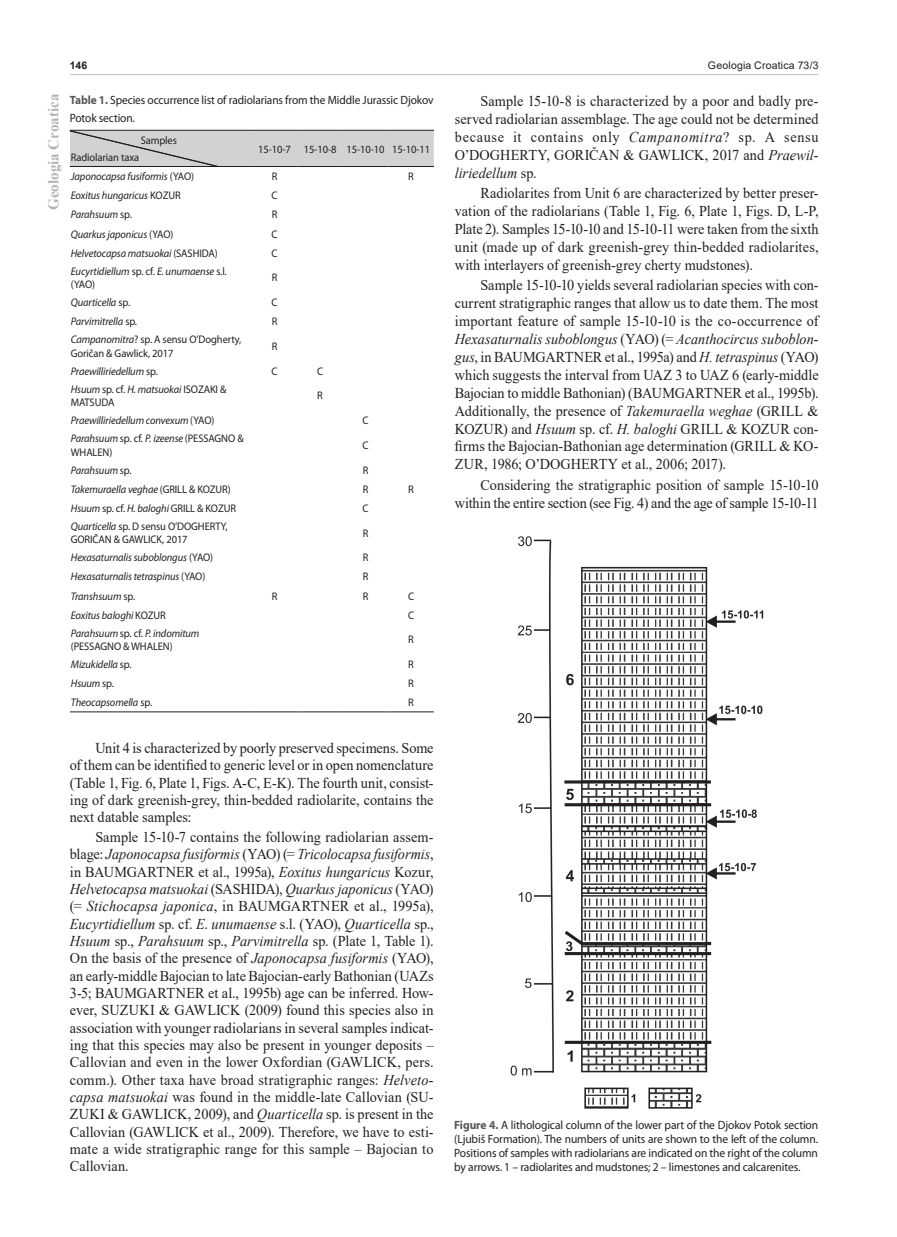
<style>
.page{position:relative;width:897px;height:1237px;background:#fff}
.page>*{position:absolute;margin:0;border:0;box-sizing:border-box;transform-origin:0 0}
.t1{font:15px/17.4px "Times New Roman";color:#231f20;text-align:justify;scale:.95 1}
.t2{font:700 15px "Times New Roman";color:#b2b3b7}
.t3{font:12px/14.1px "Myriad Pro";letter-spacing:-.01em;color:#231f20;text-align:justify;scale:.96 1}
.t4{font:12px/17.2px "Myriad Pro";letter-spacing:-.01em;color:#231f20;scale:.95 1}
.t5{font:italic 10.95px/13.5px "Myriad Pro";letter-spacing:-.01em;color:#231f20;scale:.95 1}
.t6{font:10.95px/13.5px "Myriad Pro";letter-spacing:-.01em;color:#231f20;scale:.95 1}
.t7{font:10.5px "Arial";letter-spacing:.015em;color:#231f20}
.t8{font:700 10.5px "Arial";color:#231f20}
.s1{font-weight:700;color:#57585a}
.s2{font-style:normal}
.s3{font-style:italic}
</style>
<div class="page">
<hr style="left:70px;top:74px;width:748px;height:1px;background:#c7c8ca">
<hr style="left:70px;top:711px;width:182px;height:1px;background:#231f20">
<hr style="left:252px;top:711px;width:45px;height:1px;background:#231f20">
<hr style="left:297px;top:711px;width:46px;height:1px;background:#231f20">
<hr style="left:343px;top:711px;width:45px;height:1px;background:#231f20">
<hr style="left:388px;top:711px;width:45px;height:1px;background:#231f20">
<hr style="left:388px;top:130px;width:46px;height:1px;background:#231f20">
<hr style="left:388px;top:166px;width:46px;height:1px;background:#231f20">
<svg style="left:70px;top:130px;width:363px;height:37px;background:#c6c6c8"></svg>
<img style="left:510px;top:536px;width:254px;height:573px">
<p class="t8" style="left:70px;top:58px;width:19px">146</p>
<p class="t7" style="left:707px;top:58px;width:112px">Geologia Croatica 73/3</p>
<p class="t2" style="left:43px;top:210px;width:118px;rotate:-90deg">Geologia Croatica</p>
<p class="t4" style="left:70px;top:92px;width:384px"><span class="s1">Table 1.</span> Species occurrence list of radiolarians from the Middle Jurassic Djokov<br>Potok section.</p>
<p class="t6" style="left:141px;top:133px;width:40px">Samples</p>
<p class="t6" style="left:71px;top:151px;width:73px">Radiolarian taxa</p>
<p class="t6" style="left:258px;top:142px;width:182px">15-10-7 15-10-8 15-10-10 15-10-11</p>
<p class="t5" style="left:71px;top:170px;width:131px">Japonocapsa fusiformis <span class="s2">(YAO)</span></p>
<p class="t6" style="left:272px;top:170px;width:7px">R</p>
<p class="t6" style="left:408px;top:170px;width:7px">R</p>
<p class="t5" style="left:71px;top:189px;width:117px">Eoxitus hungaricus <span class="s2">KOZUR</span></p>
<p class="t6" style="left:271px;top:189px;width:8px">C</p>
<p class="t5" style="left:71px;top:208px;width:66px">Parahsuum <span class="s2">sp.</span></p>
<p class="t6" style="left:272px;top:208px;width:7px">R</p>
<p class="t5" style="left:71px;top:227px;width:109px">Quarkus japonicus <span class="s2">(YAO)</span></p>
<p class="t6" style="left:271px;top:227px;width:8px">C</p>
<p class="t5" style="left:71px;top:247px;width:156px">Helvetocapsa matsuokai <span class="s2">(SASHIDA)</span></p>
<p class="t6" style="left:271px;top:246px;width:8px">C</p>
<p class="t5" style="left:71px;top:264px;width:166px">Eucyrtidiellum <span class="s2">sp. cf.</span> E. unumaense <span class="s2">s.l. (YAO)</span></p>
<p class="t6" style="left:272px;top:271px;width:7px">R</p>
<p class="t5" style="left:71px;top:296px;width:64px">Quarticella <span class="s2">sp.</span></p>
<p class="t6" style="left:271px;top:296px;width:8px">C</p>
<p class="t5" style="left:71px;top:315px;width:71px">Parvimitrella <span class="s2">sp.</span></p>
<p class="t6" style="left:272px;top:315px;width:7px">R</p>
<p class="t6" style="left:71px;top:333px;width:181px"><span class="s3">Campanomitra</span>? sp. A sensu O’Dogherty,<br>Goričan &amp; Gawlick, 2017</p>
<p class="t6" style="left:272px;top:340px;width:7px">R</p>
<p class="t5" style="left:71px;top:364px;width:93px">Praewilliriedellum <span class="s2">sp.</span></p>
<p class="t6" style="left:271px;top:364px;width:8px">C</p>
<p class="t6" style="left:317px;top:364px;width:8px">C</p>
<p class="t6" style="left:71px;top:382px;width:165px"><span class="s3">Hsuum</span> sp. cf. <span class="s3">H. matsuokai</span> ISOZAKI &amp;<br>MATSUDA</p>
<p class="t6" style="left:317px;top:389px;width:7px">R</p>
<p class="t5" style="left:71px;top:414px;width:153px">Praewilliriedellum convexum <span class="s2">(YAO)</span></p>
<p class="t6" style="left:362px;top:414px;width:8px">C</p>
<p class="t6" style="left:71px;top:432px;width:183px"><span class="s3">Parahsuum</span> sp. cf. <span class="s3">P. izeense</span> (PESSAGNO &amp;<br>WHALEN)</p>
<p class="t6" style="left:362px;top:438px;width:8px">C</p>
<p class="t5" style="left:71px;top:463px;width:66px">Parahsuum <span class="s2">sp.</span></p>
<p class="t6" style="left:363px;top:463px;width:7px">R</p>
<p class="t5" style="left:71px;top:482px;width:170px">Takemuraella veghae <span class="s2">(GRILL &amp; KOZUR)</span></p>
<p class="t6" style="left:363px;top:482px;width:7px">R</p>
<p class="t6" style="left:408px;top:482px;width:7px">R</p>
<p class="t6" style="left:71px;top:501px;width:175px"><span class="s3">Hsuum</span> sp. cf. <span class="s3">H. baloghi</span> GRILL &amp; KOZUR</p>
<p class="t6" style="left:362px;top:501px;width:8px">C</p>
<p class="t6" style="left:71px;top:519px;width:166px"><span class="s3">Quarticella</span> sp. D sensu O’DOGHERTY,<br>GORIČAN &amp; GAWLICK, 2017</p>
<p class="t6" style="left:363px;top:526px;width:7px">R</p>
<p class="t5" style="left:71px;top:551px;width:151px">Hexasaturnalis suboblongus <span class="s2">(YAO)</span></p>
<p class="t6" style="left:363px;top:551px;width:7px">R</p>
<p class="t5" style="left:71px;top:570px;width:143px">Hexasaturnalis tetraspinus <span class="s2">(YAO)</span></p>
<p class="t6" style="left:363px;top:570px;width:7px">R</p>
<p class="t5" style="left:71px;top:589px;width:69px">Transhsuum <span class="s2">sp.</span></p>
<p class="t6" style="left:272px;top:589px;width:7px">R</p>
<p class="t6" style="left:363px;top:589px;width:7px">R</p>
<p class="t6" style="left:408px;top:589px;width:8px">C</p>
<p class="t5" style="left:71px;top:608px;width:101px">Eoxitus baloghi <span class="s2">KOZUR</span></p>
<p class="t6" style="left:408px;top:608px;width:8px">C</p>
<p class="t6" style="left:71px;top:626px;width:137px"><span class="s3">Parahsuum</span> sp. cf. <span class="s3">P. indomitum </span>(PESSAGNO &amp; WHALEN)</p>
<p class="t6" style="left:408px;top:633px;width:7px">R</p>
<p class="t5" style="left:71px;top:658px;width:65px">Mizukidella <span class="s2">sp.</span></p>
<p class="t6" style="left:408px;top:658px;width:7px">R</p>
<p class="t5" style="left:71px;top:677px;width:47px">Hsuum <span class="s2">sp.</span></p>
<p class="t6" style="left:408px;top:677px;width:7px">R</p>
<p class="t5" style="left:71px;top:696px;width:87px">Theocapsomella <span class="s2">sp.</span></p>
<p class="t6" style="left:408px;top:696px;width:7px">R</p>
<p class="t1" style="left:455px;top:91px;width:384px;line-height:18px;text-indent:26px">Sample 15-10-8 is characterized by a poor and badly pre&shy;served radiolarian assemblage. The age could not be determined because it contains only <span class="s3">Campanomitra</span>? sp. A sensu O’DOGHERTY, GORIČAN &amp; GAWLICK, 2017 and <span class="s3">Praewil&shy;liriedellum</span> sp.</p>
<p class="t1" style="left:455px;top:183px;width:384px;line-height:18px;text-indent:26px">Radiolarites from Unit 6 are characterized by better preser&shy;vation of the radiolarians (Table 1, Fig. 6, Plate 1, Figs. D, L-P, Plate 2). Samples 15-10-10 and 15-10-11 were taken from the sixth unit (made up of dark greenish-grey thin-bedded radiolarites, with interlayers of greenish-grey cherty mudstones).</p>
<p class="t1" style="left:455px;top:275px;width:384px;line-height:18px;text-indent:26px">Sample 15-10-10 yields several radiolarian species with con&shy;current stratigraphic ranges that allow us to date them. The most important feature of sample 15-10-10 is the co-occurrence of <span class="s3">Hexasaturnalis suboblongus</span> (YAO) (= <span class="s3">Acanthocircus suboblon&shy;gus</span>, in BAUMGARTNER et al., 1995a) and <span class="s3">H. tetraspinus</span> (YAO) which suggests the interval from UAZ 3 to UAZ 6 (early-middle Bajocian to middle Bathonian) (BAUMGARTNER et al., 1995b).<br>Additionally, the presence of <span class="s3">Takemuraella weghae</span> (GRILL &amp; KOZUR) and <span class="s3">Hsuum</span> sp. cf. <span class="s3">H. baloghi</span> GRILL &amp; KOZUR con&shy;firms the Bajocian-Bathonian age determination (GRILL &amp; KO-ZUR, 1986; O’DOGHERTY et al., 2006; 2017).</p>
<p class="t1" style="left:455px;top:475px;width:384px;line-height:18px;text-align:right">Considering the stratigraphic position of sample 15-10-10 within the entire section (see Fig. 4) and the age of sample 15-10-11</p>
<p class="t1" style="left:70px;top:738px;width:384px;text-indent:26px">Unit 4 is characterized by poorly preserved specimens. Some of them can be identified to generic level or in open nomenclature (Table 1, Fig. 6, Plate 1, Figs. A-C, E-K). The fourth unit, consist&shy;ing of dark greenish-grey, thin-bedded radiolarite, contains the next datable samples:</p>
<p class="t1" style="left:70px;top:827px;width:384px;text-indent:26px">Sample 15-10-7 contains the following radiolarian assem&shy;blage: <span class="s3">Japonocapsa fusiformis</span> (YAO) (= <span class="s3">Tricolocapsa fusiformis</span>, in BAUMGARTNER et al., 1995a), <span class="s3">Eoxitus hungaricus</span> Kozur, <span class="s3">Helvetocapsa matsuokai</span> (SASHIDA), <span class="s3">Quarkusjaponicus</span> (YAO) (= <span class="s3">Stichocapsa japonica</span>, in BAUMGARTNER et al., 1995a), <span class="s3">Eucyrtidiellum</span> sp. cf. <span class="s3">E</span>. <span class="s3">unumaense</span> s.l. (YAO), <span class="s3">Quarticella</span> sp., <span class="s3">Hsuum</span> sp., <span class="s3">Parahsuum</span> sp., <span class="s3">Parvimitrella</span> sp. (Plate 1, Table 1).<br>On the basis of the presence of <span class="s3">Japonocapsa fusiformis</span> (YAO), an early-middle Bajocian to late Bajocian-early Bathonian (UAZs 3-5; BAUMGARTNER et al., 1995b) age can be inferred. How&shy;ever, SUZUKI &amp; GAWLICK (2009) found this species also in association with younger radiolarians in several samples indicat&shy;ing that this species may also be present in younger deposits – Callovian and even in the lower Oxfordian (GAWLICK, pers. comm.). Other taxa have broad stratigraphic ranges: <span class="s3">Helveto&shy;capsa matsuokai</span> was found in the middle-late Callovian (SU-ZUKI &amp; GAWLICK, 2009), and <span class="s3">Quarticella</span> sp. is present in the Callovian (GAWLICK et al., 2009). Therefore, we have to esti&shy;mate a wide stratigraphic range for this sample – Bajocian to Callovian.</p>
<p class="t3" style="left:454px;top:1118px;width:380px"><span class="s1">Figure 4.</span> A lithological column of the lower part of the Djokov Potok section (Ljubiš Formation). The numbers of units are shown to the left of the column.<br>Positions of samples with radiolarians are indicated on the right of the column by arrows. 1 – radiolarites and mudstones; 2 – limestones and calcarenites.</p>
</div>
